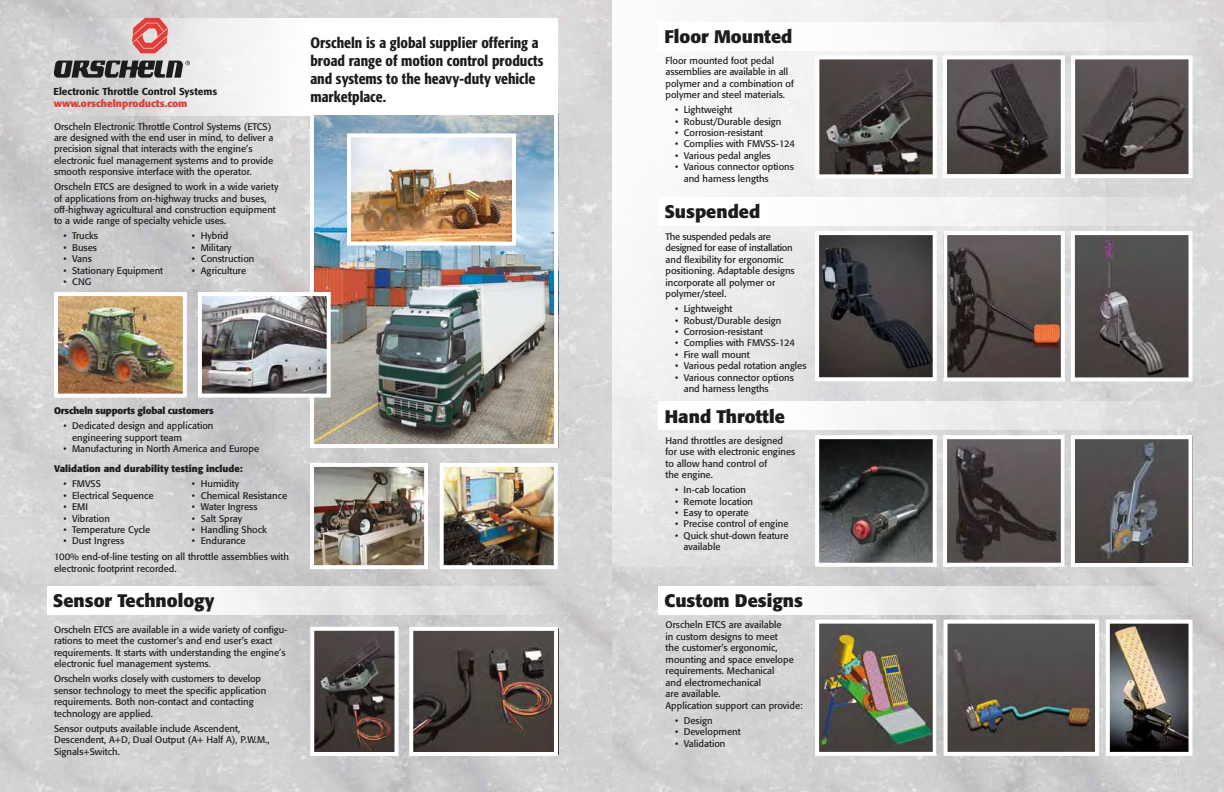
<style>
.page{position:relative;width:1224px;height:792px;background:#fff}
.page>*{position:absolute;margin:0;border:0;box-sizing:border-box;transform-origin:0 0}
.t1{font:700 18px "Formata";color:#1c1c1a}
.t2{font:500 condensed 15px/18px "Formata";color:#1c1c1a}
.t3{font:500 10px "Formata";color:#1c1c1a}
.t4{font:700 10px "Formata";color:#e23d39}
.t5{font:9.5px/11.5px "Formata";color:#1c1c1a}
.t6{font:700 9.5px "Formata";color:#1c1c1a}
.t7{font:700 9.5px "Formata";letter-spacing:-.02em;color:#1c1c1a}
</style>
<div class="page">
<img style="left:0;top:0;width:612px;height:792px">
<img style="left:612px;top:0;width:612px;height:792px">
<svg style="left:612px;top:0;width:494px;height:567px;fill:#ececec"></svg>
<svg style="left:54px;top:18px;width:504px;height:97px"></svg>
<div style="left:658px;top:22px;width:539px;height:28px;background:linear-gradient(to right,#fff,#e3e3e3)"></div>
<div style="left:658px;top:197px;width:539px;height:29px;background:linear-gradient(to right,#fff,#dfdfdf)"></div>
<div style="left:658px;top:401px;width:539px;height:29px;background:linear-gradient(to right,#fff,#dbdbdb)"></div>
<div style="left:47px;top:586px;width:520px;height:29px;background:linear-gradient(to right,#fff,#d3d3d3)"></div>
<div style="left:658px;top:586px;width:530px;height:29px;background:linear-gradient(to right,#fff,#d3d3d3)"></div>
<img style="left:440px;top:463px;width:118px;height:106px">
<img style="left:310px;top:463px;width:118px;height:106px">
<svg style="left:310px;top:627px;width:89px;height:129px;background:#605957"></svg>
<svg style="left:409px;top:627px;width:149px;height:129px;background:#5e5552"></svg>
<img style="left:310px;top:111px;width:248px;height:337px">
<img style="left:347px;top:133px;width:169px;height:113px">
<svg style="left:944px;top:620px;width:155px;height:136px;background:#5d5a59"></svg>
<img style="left:815px;top:620px;width:122px;height:136px">
<img style="left:1106px;top:620px;width:86px;height:136px">
<svg style="left:815px;top:435px;width:122px;height:132px;background:#565757"></svg>
<svg style="left:943px;top:435px;width:122px;height:132px;background:#635d5d"></svg>
<svg style="left:1071px;top:435px;width:121px;height:132px;background:#676565"></svg>
<svg style="left:943px;top:231px;width:122px;height:150px;background:#645a58"></svg>
<svg style="left:1071px;top:231px;width:121px;height:150px;background:#646060"></svg>
<img style="left:54px;top:292px;width:133px;height:106px">
<svg style="left:198px;top:292px;width:133px;height:106px;background:#989799"></svg>
<svg style="left:815px;top:55px;width:122px;height:123px;background:#5e5958"></svg>
<svg style="left:943px;top:55px;width:122px;height:123px;background:#5f595a"></svg>
<svg style="left:1071px;top:55px;width:121px;height:123px;background:#5f5959"></svg>
<svg style="left:815px;top:231px;width:122px;height:150px;background:#514f51"></svg>
<svg style="left:132px;top:18px;width:36px;height:35px"></svg>
<svg style="left:54px;top:61px;width:136px;height:17px;background:#5c5b5a"></svg>
<p class="t3" style="left:53px;top:85px;width:165px">Electronic Throttle Control Systems</p>
<p class="t4" style="left:54px;top:97px;width:135px">www.orschelnproducts.com</p>
<p class="t5" style="left:54px;top:120px;width:221px">Orscheln Electronic Throttle Control Systems (ETCS) are designed with the end user in mind, to deliver a precision signal that interacts with the engine’s electronic fuel management systems and to provide smooth responsive interface with the operator.</p>
<p class="t5" style="left:54px;top:181px;width:226px">Orscheln ETCS are designed to work in a wide variety of applications from on-highway trucks and buses, off-highway agricultural and construction equipment to a wide range of specialty vehicle uses.</p>
<p class="t5" style="left:64px;top:230px;width:36px">• Trucks</p>
<p class="t5" style="left:192px;top:230px;width:38px">• Hybrid</p>
<p class="t5" style="left:64px;top:242px;width:35px">• Buses</p>
<p class="t5" style="left:192px;top:242px;width:41px">• Military</p>
<p class="t5" style="left:64px;top:253px;width:30px">• Vans</p>
<p class="t5" style="left:192px;top:253px;width:64px">• Construction</p>
<p class="t5" style="left:64px;top:264px;width:101px">• Stationary Equipment</p>
<p class="t5" style="left:192px;top:264px;width:56px">• Agriculture</p>
<p class="t5" style="left:64px;top:276px;width:29px">• CNG</p>
<h2 class="t2" style="left:310px;top:34px;width:234px">Orscheln is a global supplier offering a broad range of motion control products and systems to the heavy-duty vehicle marketplace.</h2>
<p class="t7" style="left:54px;top:405px;width:161px">Orscheln supports global customers</p>
<p class="t5" style="left:72px;top:420px;width:143px;text-indent:-9px">• Dedicated design and application engineering support team</p>
<p class="t5" style="left:64px;top:443px;width:197px">• Manufacturing in North America and Europe</p>
<p class="t6" style="left:54px;top:463px;width:190px">Validation and durability testing include:</p>
<p class="t5" style="left:64px;top:478px;width:39px">• FMVSS</p>
<p class="t5" style="left:192px;top:478px;width:49px">• Humidity</p>
<p class="t5" style="left:64px;top:490px;width:92px">• Electrical Sequence</p>
<p class="t5" style="left:192px;top:490px;width:97px">• Chemical Resistance</p>
<p class="t5" style="left:64px;top:501px;width:26px">• EMI</p>
<p class="t5" style="left:192px;top:501px;width:67px">• Water Ingress</p>
<p class="t5" style="left:64px;top:512px;width:48px">• Vibration</p>
<p class="t5" style="left:192px;top:512px;width:52px">• Salt Spray</p>
<p class="t5" style="left:64px;top:524px;width:88px">• Temperature Cycle</p>
<p class="t5" style="left:192px;top:524px;width:77px">• Handling Shock</p>
<p class="t5" style="left:64px;top:535px;width:62px">• Dust Ingress</p>
<p class="t5" style="left:54px;top:533px;width:237px;line-height:16px;text-indent:138px">• Endurance<br>100% end-of-line testing on all throttle assemblies with</p>
<p class="t5" style="left:54px;top:563px;width:124px">electronic footprint recorded.</p>
<h1 class="t1" style="left:53px;top:589px;width:163px">Sensor Technology</h1>
<p class="t5" style="left:54px;top:624px;width:235px">Orscheln ETCS are available in a wide variety of configu&shy;rations to meet the customer’s and end user’s exact requirements. It starts with understanding the engine’s electronic fuel management systems.</p>
<p class="t5" style="left:54px;top:673px;width:214px">Orscheln works closely with customers to develop sensor technology to meet the specific application requirements. Both non-contact and contacting technology are applied.</p>
<p class="t5" style="left:54px;top:723px;width:217px">Sensor outputs available include Ascendent,<br>Descendent, A+D, Dual Output (A+ Half A), P.W.M.,<br>Signals+Switch.</p>
<h1 class="t1" style="left:665px;top:25px;width:129px">Floor Mounted</h1>
<p class="t5" style="left:666px;top:55px;width:130px">Floor mounted foot pedal assemblies are available in all polymer and a combination of polymer and steel materials.</p>
<p class="t5" style="left:675px;top:104px;width:59px">• Lightweight</p>
<p class="t5" style="left:675px;top:115px;width:108px">• Robust/Durable design</p>
<p class="t5" style="left:675px;top:127px;width:90px">• Corrosion-resistant</p>
<p class="t5" style="left:675px;top:138px;width:122px">• Complies with FMVSS-124</p>
<p class="t5" style="left:675px;top:150px;width:97px">• Various pedal angles</p>
<p class="t5" style="left:684px;top:161px;width:112px;text-indent:-9px">• Various connector options and harness lengths</p>
<h1 class="t1" style="left:664px;top:200px;width:97px">Suspended</h1>
<p class="t5" style="left:666px;top:231px;width:131px">The suspended pedals are designed for ease of installation and flexibility for ergonomic positioning. Adaptable designs incorporate all polymer or polymer/steel.</p>
<p class="t5" style="left:675px;top:303px;width:59px">• Lightweight</p>
<p class="t5" style="left:675px;top:314px;width:108px">• Robust/Durable design</p>
<p class="t5" style="left:675px;top:326px;width:90px">• Corrosion-resistant</p>
<p class="t5" style="left:675px;top:337px;width:122px">• Complies with FMVSS-124</p>
<p class="t5" style="left:675px;top:349px;width:76px">• Fire wall mount</p>
<p class="t5" style="left:675px;top:360px;width:133px">• Various pedal rotation angles</p>
<p class="t5" style="left:684px;top:372px;width:112px;text-indent:-9px">• Various connector options and harness lengths</p>
<h1 class="t1" style="left:665px;top:405px;width:122px">Hand Throttle</h1>
<p class="t5" style="left:665px;top:435px;width:131px">Hand throttles are designed for use with electronic engines to allow hand control of<br>the engine.</p>
<p class="t5" style="left:675px;top:484px;width:73px">• In-cab location</p>
<p class="t5" style="left:675px;top:496px;width:80px">• Remote location</p>
<p class="t5" style="left:675px;top:507px;width:75px">• Easy to operate</p>
<p class="t5" style="left:675px;top:518px;width:115px">• Precise control of engine</p>
<p class="t5" style="left:684px;top:530px;width:106px;text-indent:-9px">• Quick shut-down feature available</p>
<h1 class="t1" style="left:664px;top:589px;width:140px">Custom Designs</h1>
<p class="t5" style="left:666px;top:619px;width:139px">Orscheln ETCS are available<br>in custom designs to meet<br>the customer’s ergonomic, mounting and space envelope requirements. Mechanical<br>and electromechanical<br>are available.<br>Application support can provide:</p>
<p class="t5" style="left:675px;top:715px;width:39px">• Design</p>
<p class="t5" style="left:675px;top:726px;width:67px">• Development</p>
<p class="t5" style="left:675px;top:737px;width:52px">• Validation</p>
</div>
